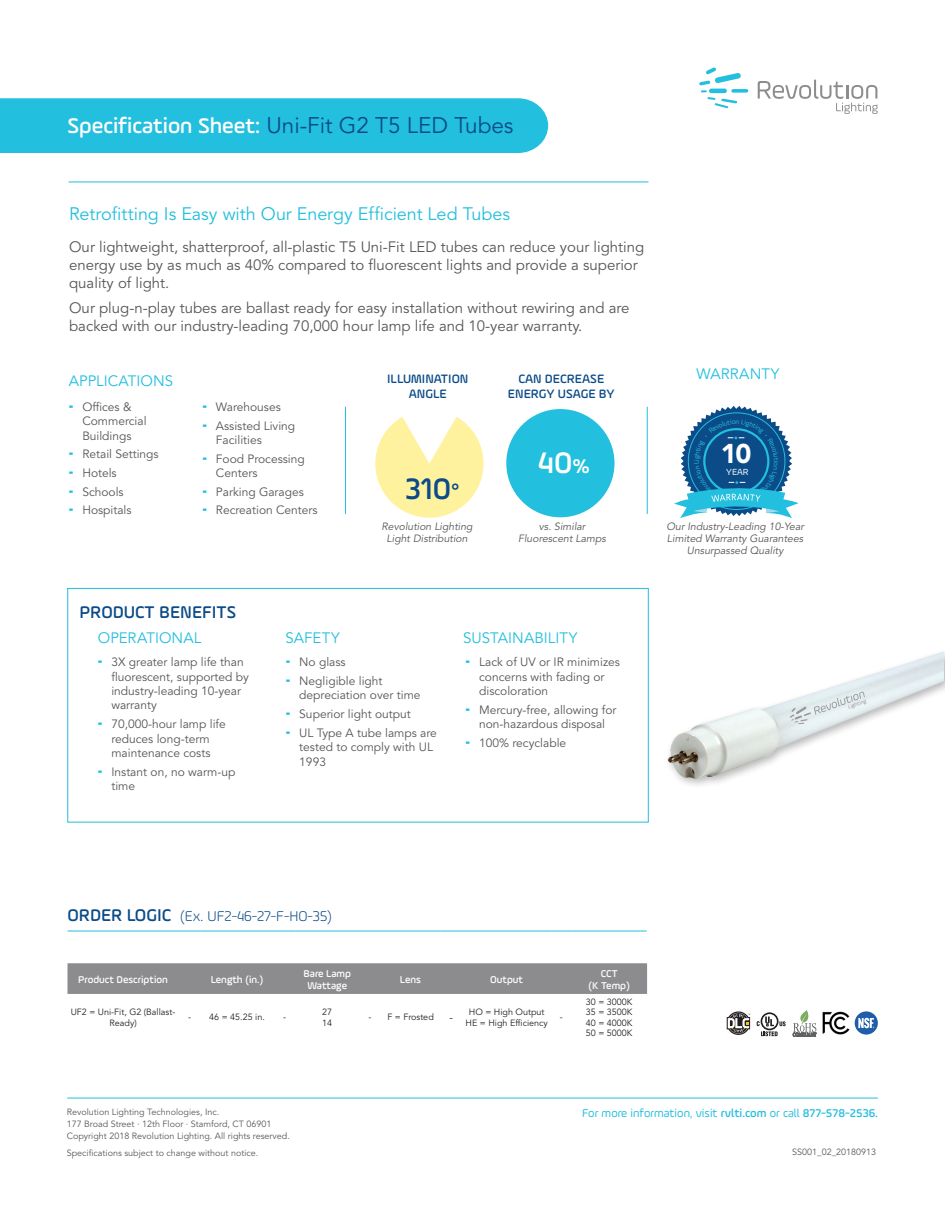
<style>
.page{position:relative;width:945px;height:1215px;background:#fff}
.page>*{position:absolute;margin:0;border:0;box-sizing:border-box;transform-origin:0 0}
.Icon_Values{font:500 31.5px "Ample";color:#0b4b87}
.Icon_Values-2{font:500 31.5px "Ample";color:#fff}
.t1{font:900 27px "Avenir LT Std";color:#fff}
.t2{font:500 22.5px "Ample";color:#fff}
.INTRO_Header{font:18px "Avenir LT Std";letter-spacing:-.005em;color:#22bfde}
.Table_Title{font:500 18px "Ample";color:#0b4b87}
.INTRO{font:15px/18px "Avenir LT Std";color:#555659}
.t3{font:15px "Avenir LT Std";letter-spacing:.005em;color:#22bfde}
.Table_Title-2{font:300 15px "Ample";color:#0b4b87}
.Icon_Header{font:500 12.9px/15.5px "Ample";color:#0b4b87;text-align:center}
.t4{font:12px/14.4px "Avenir LT Std";color:#555659}
.t5{font:12px "Ample";color:#22bfde}
.t6{font:italic 10.5px/12px "Avenir LT Std";color:#555659;text-align:center}
.Table_Head{font:500 10.5px/12px "Ample";color:#fff;text-align:center}
.Table_Text{font:10.5px "Avenir LT Std";color:#231f20}
.t7{font:9.45px "Ample";color:#fff}
.t8{font:9px/12px "Avenir LT Std";color:#57585a}
.Table_Text-2{font:9px/10.5px "Avenir LT Std";color:#231f20;text-align:center}
.t9{font:6.9px "Ample";color:#22bfde}
.s1{font-family:"Avenir LT Std";font-weight:400;color:#0b4b87}
.s2{font-size:21px}
.s3{font-weight:500;font-size:18px}
.s4{font-weight:500}
</style>
<div class="page">
<div style="left:0;top:98px;width:548px;height:55px;background:#22bfde"></div>
<svg style="left:699px;top:68px;width:49px;height:40px"></svg>
<svg style="left:758px;top:80px;width:120px;height:34px"></svg>
<hr style="left:67px;top:1098px;width:811px;height:1px;background:#22bfde">
<hr style="left:345px;top:407px;width:1px;height:107px;background:#22bfde">
<hr style="left:647px;top:407px;width:1px;height:107px;background:#22bfde">
<hr style="left:69px;top:182px;width:580px;height:1px;background:#22bfde">
<img style="left:667px;top:652px;width:276px;height:134px">
<div style="left:506px;top:409px;width:109px;height:108px;background:#22bfde;border-radius:50%"></div>
<div style="left:68px;top:588px;width:581px;height:234px;border:1px solid #22bfde"></div>
<img style="left:823px;top:1012px;width:26px;height:22px">
<svg style="left:793px;top:1010px;width:23px;height:27px"></svg>
<svg style="left:727px;top:1011px;width:23px;height:24px"></svg>
<svg style="left:375px;top:417px;width:109px;height:101px"></svg>
<div style="left:68px;top:963px;width:579px;height:31px;background:#8c8b8e"></div>
<hr style="left:68px;top:931px;width:111px;height:1px;background:#22bfde">
<svg style="left:179px;top:931px;width:21px;height:1px"></svg>
<hr style="left:200px;top:931px;width:74px;height:1px;background:#22bfde">
<svg style="left:274px;top:931px;width:21px;height:1px"></svg>
<hr style="left:295px;top:931px;width:64px;height:1px;background:#22bfde">
<svg style="left:359px;top:931px;width:22px;height:1px"></svg>
<hr style="left:381px;top:931px;width:59px;height:1px;background:#22bfde">
<svg style="left:440px;top:931px;width:22px;height:1px"></svg>
<hr style="left:462px;top:931px;width:89px;height:1px;background:#22bfde">
<svg style="left:551px;top:931px;width:20px;height:1px"></svg>
<hr style="left:571px;top:931px;width:76px;height:1px;background:#22bfde">
<div style="left:855px;top:1011px;width:23px;height:24px;background:#1e5da9;border-radius:50%"></div>
<svg style="left:858px;top:1018px;width:16px;height:10px"></svg>
<svg style="left:757px;top:1012px;width:29px;height:24px"></svg>
<svg style="left:674px;top:406px;width:124px;height:112px"></svg>
<h3 class="t2" style="left:68px;top:112px;width:448px">Specification Sheet: <span class="s1">Uni-Fit G2 T5 LED Tubes</span></h3>
<p class="INTRO_Header" style="left:69px;top:203px;width:443px">Retrofitting Is Easy with Our Energy Efficient Led Tubes</p>
<p class="INTRO" style="left:69px;top:238px;width:577px">Our lightweight, shatterproof, all-plastic T5 Uni-Fit LED tubes can reduce your lighting energy use by as much as 40% compared to fluorescent lights and provide a superior quality of light.</p>
<p class="INTRO" style="left:69px;top:299px;width:562px">Our plug-n-play tubes are ballast ready for easy installation without rewiring and are backed with our industry-leading 70,000 hour lamp life and 10-year warranty.</p>
<p class="Icon_Header" style="left:387px;top:371px;width:83px">ILLUMINATION<br>ANGLE</p>
<p class="Icon_Header" style="left:508px;top:371px;width:108px">CAN DECREASE<br>ENERGY USAGE BY</p>
<h3 class="t3" style="left:69px;top:373px;width:106px">APPLICATIONS</h3>
<p class="t4" style="left:82px;top:400px;width:66px">Offices &amp;<br>Commercial<br>Buildings</p>
<p class="t4" style="left:82px;top:447px;width:78px">Retail Settings</p>
<p class="t4" style="left:82px;top:466px;width:36px">Hotels</p>
<p class="t4" style="left:82px;top:485px;width:43px">Schools</p>
<p class="t4" style="left:82px;top:504px;width:51px">Hospitals</p>
<p class="t4" style="left:216px;top:400px;width:66px">Warehouses</p>
<p class="t4" style="left:216px;top:419px;width:81px">Assisted Living<br>Facilities</p>
<p class="t4" style="left:216px;top:452px;width:90px">Food Processing<br>Centers</p>
<p class="t4" style="left:216px;top:485px;width:89px">Parking Garages</p>
<p class="t4" style="left:216px;top:504px;width:103px">Recreation Centers</p>
<p class="Icon_Values-2" style="left:538px;top:443px;width:54px">40<span class="s2">%</span></p>
<p class="Icon_Values" style="left:405px;top:470px;width:56px">310<span class="s2">°</span></p>
<h3 class="t3" style="left:697px;top:365px;width:84px">WARRANTY</h3>
<h2 class="t1" style="left:721px;top:437px;width:32px">10</h2>
<p class="t7" style="left:726px;top:467px;width:24px">YEAR</p>
<p class="t9" style="left:780px;top:461px;width:3px;rotate:90deg">i</p>
<p class="t6" style="left:382px;top:520px;width:92px">Revolution Lighting<br>Light Distribution</p>
<p class="t6" style="left:518px;top:520px;width:89px">vs. Similar<br>Fluorescent Lamps</p>
<p class="t6" style="left:666px;top:520px;width:139px">Our Industry-Leading 10-Year<br>Limited Warranty Guarantees<br>Unsurpassed Quality</p>
<p class="Table_Title" style="left:80px;top:601px;width:158px">PRODUCT BENEFITS</p>
<p class="t4" style="left:111px;top:655px;width:139px">3X greater lamp life than fluorescent, supported by industry-leading 10-year warranty</p>
<p class="t4" style="left:111px;top:717px;width:116px">70,000-hour lamp life reduces long-term maintenance costs</p>
<p class="t4" style="left:111px;top:765px;width:126px">Instant on, no warm-up time</p>
<h3 class="t3" style="left:98px;top:630px;width:105px">OPERATIONAL</h3>
<h3 class="t3" style="left:285px;top:630px;width:56px">SAFETY</h3>
<h3 class="t3" style="left:463px;top:630px;width:116px">SUSTAINABILITY</h3>
<p class="t4" style="left:479px;top:655px;width:142px">Lack of UV or IR minimizes concerns with fading or discoloration</p>
<p class="t4" style="left:479px;top:703px;width:139px">Mercury-free, allowing for non-hazardous disposal</p>
<p class="t4" style="left:479px;top:736px;width:89px">100% recyclable</p>
<p class="t4" style="left:299px;top:655px;width:48px">No glass</p>
<p class="t4" style="left:299px;top:674px;width:123px">Negligible light depreciation over time</p>
<p class="t4" style="left:299px;top:707px;width:113px">Superior light output</p>
<p class="t4" style="left:299px;top:726px;width:139px">UL Type A tube lamps are tested to comply with UL<br>1993</p>
<p class="Table_Title-2" style="left:68px;top:907px;width:266px"><span class="s3">ORDER LOGIC</span> (Ex. UF2-46-27-F-HO-35)</p>
<p class="Table_Head" style="left:78px;top:973px;width:91px">Product Description</p>
<p class="Table_Head" style="left:211px;top:973px;width:54px">Length (in.)</p>
<p class="Table_Head" style="left:304px;top:967px;width:49px">Bare Lamp<br>Wattage</p>
<p class="Table_Head" style="left:400px;top:973px;width:23px">Lens</p>
<p class="Table_Head" style="left:490px;top:973px;width:34px">Output</p>
<p class="Table_Head" style="left:589px;top:967px;width:43px">CCT<br>(K Temp)</p>
<p class="Table_Text-2" style="left:71px;top:1007px;width:106px">UF2 = Uni-Fit, G2 (Ballast-<br>Ready)</p>
<p class="Table_Text-2" style="left:188px;top:1012px;width:4px">-</p>
<p class="Table_Text-2" style="left:209px;top:1012px;width:57px">46 = 45.25 in.</p>
<p class="Table_Text-2" style="left:283px;top:1012px;width:4px">-</p>
<p class="Table_Text-2" style="left:586px;top:997px;width:48px">30 = 3000K</p>
<p class="Table_Text-2" style="left:586px;top:1007px;width:48px">35 = 3500K</p>
<p class="Table_Text-2" style="left:586px;top:1018px;width:48px">40 = 4000K</p>
<p class="Table_Text-2" style="left:586px;top:1028px;width:48px">50 = 5000K</p>
<p class="Table_Text-2" style="left:469px;top:1007px;width:77px">HO = High Output</p>
<p class="Table_Text-2" style="left:466px;top:1018px;width:84px">HE = High Efficiency</p>
<p class="Table_Text-2" style="left:322px;top:1007px;width:12px">27</p>
<p class="Table_Text-2" style="left:322px;top:1018px;width:12px">14</p>
<p class="Table_Text-2" style="left:368px;top:1012px;width:4px">-</p>
<p class="Table_Text-2" style="left:387px;top:1012px;width:48px">F = Frosted</p>
<p class="Table_Text" style="left:450px;top:1011px;width:5px">-</p>
<p class="Table_Text-2" style="left:560px;top:1012px;width:4px">-</p>
<p class="t8" style="left:67px;top:1106px;width:154px">Revolution Lighting Technologies, Inc.</p>
<p class="t5" style="left:582px;top:1106px;width:297px">For more information, visit <span class="s4">rvlti.com</span> or call <span class="s4">877-578-2536.</span></p>
<p class="t8" style="left:67px;top:1118px;width:225px">177 Broad Street · 12th Floor · Stamford, CT 06901<br>Copyright 2018 Revolution Lighting. All rights reserved.</p>
<p class="t8" style="left:67px;top:1147px;width:193px">Specifications subject to change without notice.</p>
<p class="t8" style="left:792px;top:1146px;width:86px">SS001_02_20180913</p>
</div>
